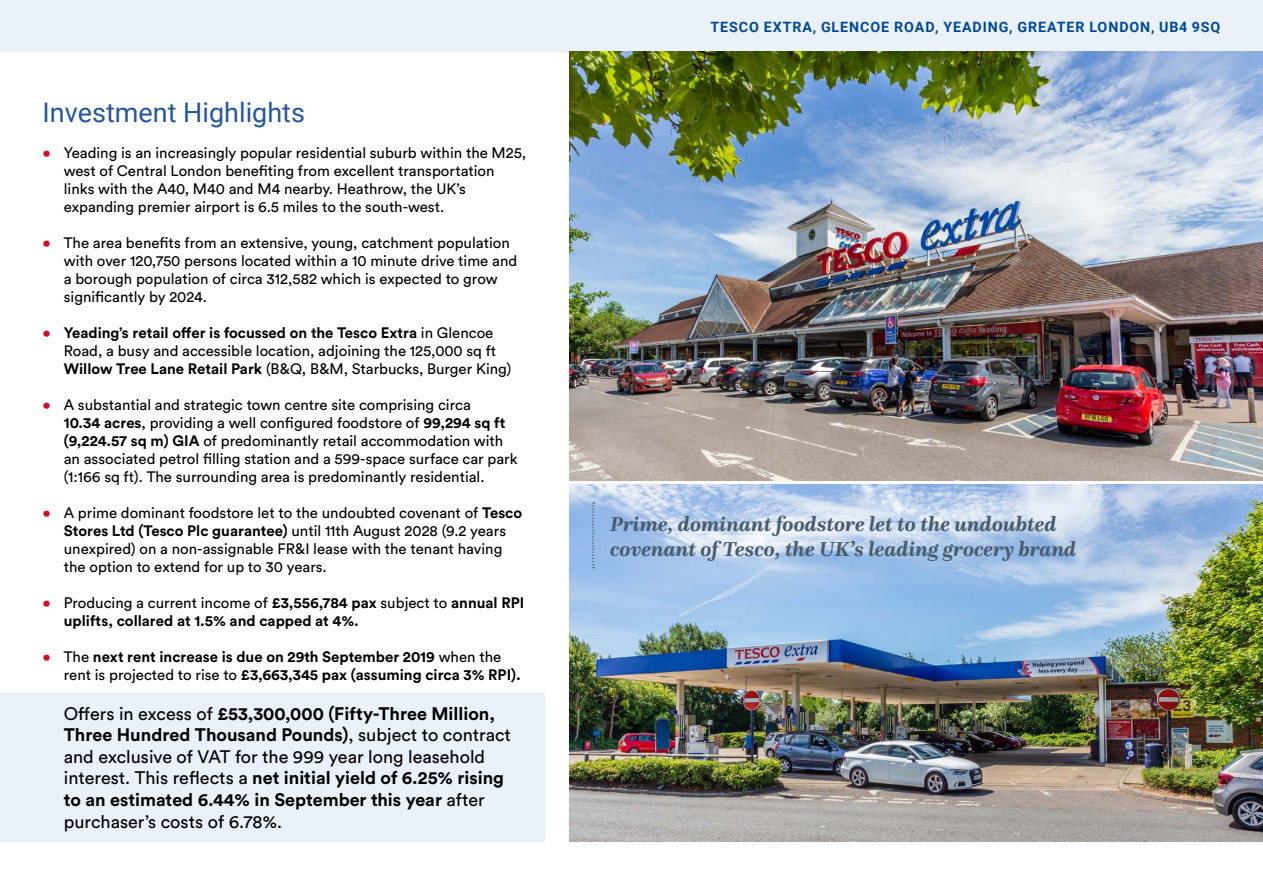
<style>
.page{position:relative;width:1263px;height:893px;background:#fff}
.page>*{position:absolute;margin:0;border:0;box-sizing:border-box;transform-origin:0 0}
.t1{font:27px "Roboto";color:#2556a0}
.t2{font:italic 700 21px/25.2px "Questa";color:#475c6d}
.t3{font:18px/21.6px "Circular Pro";color:#000}
.t4{font:15px/18px "Circular Pro";color:#000}
.t5{font:700 15px/18px "Circular Pro";color:#000}
.t6{font:700 14.25px "Roboto";letter-spacing:.065em;color:#004996}
.s1{color:#e30520}
.s2{font-weight:700}
.s3{font-weight:400;color:#e30520}
.s4{font-weight:400}
</style>
<div class="page">
<img style="left:570px;top:485px;width:693px;height:357px">
<div style="left:0;top:0;width:1263px;height:51px;background:#eaf1f9"></div>
<div style="left:0;top:693px;width:545px;height:149px;background:#eaf1f9"></div>
<img style="left:570px;top:51px;width:693px;height:429px">
<svg style="left:592px;top:502px;width:2px;height:66px"></svg>
<h1 class="t1" style="left:43px;top:93px;width:264px">Investment Highlights</h1>
<p class="t4" style="left:64px;top:143px;width:464px;text-indent:-21px"><span class="s1">•</span> Yeading is an increasingly popular residential suburb within the M25, west of Central London benefiting from excellent transportation links with the A40, M40 and M4 nearby. Heathrow, the UK’s expanding premier airport is 6.5 miles to the south-west.</p>
<p class="t4" style="left:64px;top:233px;width:455px;text-indent:-21px"><span class="s1">•</span> The area benefits from an extensive, young, catchment population with over 120,750 persons located within a 10 minute drive time and a borough population of circa 312,582 which is expected to grow significantly by 2024.</p>
<p class="t4" style="left:64px;top:323px;width:449px;text-indent:-21px"><span class="s1">•</span> <span class="s2">Yeading’s retail offer is focussed on the Tesco Extra</span> in Glencoe<br>Road, a busy and accessible location, adjoining the 125,000 sq ft<br><span class="s2">Willow Tree Lane Retail Park</span> (B&amp;Q, B&amp;M, Starbucks, Burger King)</p>
<p class="t4" style="left:64px;top:395px;width:455px;text-indent:-21px"><span class="s1">•</span> A substantial and strategic town centre site comprising circa<br><span class="s2">10.34 acres</span>, providing a well configured foodstore of <span class="s2">99,294 sq ft (9,224.57 sq m) GIA</span> of predominantly retail accommodation with an associated petrol filling station and a 599-space surface car park (1:166 sq ft). The surrounding area is predominantly residential.</p>
<p class="t4" style="left:64px;top:503px;width:460px;text-indent:-21px"><span class="s1">•</span> A prime dominant foodstore let to the undoubted covenant of <span class="s2">Tesco Stores Ltd (Tesco Plc guarantee)</span> until 11th August 2028 (9.2 years unexpired) on a non-assignable FR&amp;I lease with the tenant having the option to extend for up to 30 years.</p>
<p class="t5" style="left:64px;top:593px;width:462px;text-indent:-21px"><span class="s3">•</span> <span class="s4">Producing a current income of</span> £3,556,784 pax <span class="s4">subject to</span> annual RPI uplifts, collared at 1.5% and capped at 4%.</p>
<p class="t5" style="left:64px;top:647px;width:459px;text-indent:-21px"><span class="s3">•</span> <span class="s4">The</span> next rent increase is due on 29th September 2019 <span class="s4">when the rent is projected to rise to</span> £3,663,345 pax (assuming circa 3% RPI).</p>
<p class="t3" style="left:64px;top:702px;width:449px">Offers in excess of <span class="s2">£53,300,000 (Fifty-Three Million, Three Hundred Thousand Pounds)</span>, subject to contract and exclusive of VAT for the 999 year long leasehold interest. This reflects a <span class="s2">net initial yield of 6.25% rising to an estimated 6.44% in September this year</span> after purchaser’s costs of 6.78%.</p>
<p class="t6" style="left:710px;top:17px;width:511px">TESCO EXTRA, GLENCOE ROAD, YEADING, GREATER LONDON, UB4 9SQ</p>
<h2 class="t2" style="left:610px;top:511px;width:468px">Prime, dominant foodstore let to the undoubted covenant of Tesco, the UK’s leading grocery brand</h2>
</div>
